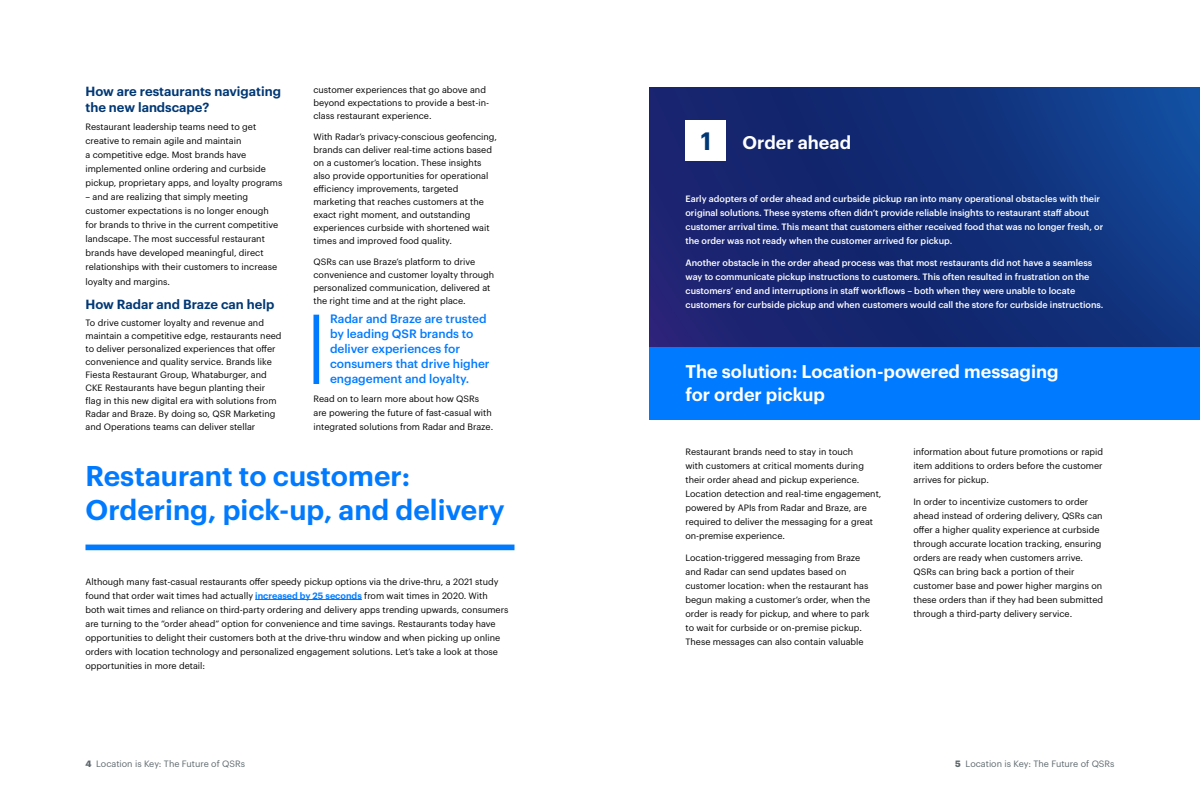
<style>
.page{position:relative;width:1200px;height:800px;background:#fff}
.page>*{position:absolute;margin:0;border:0;box-sizing:border-box;transform-origin:0 0}
.t1{font:600 28px/34px "Graphik";color:#007aff}
.t2{font:600 24.6px "Graphik";color:#003875}
.t3{font:600 18px/23px "Graphik";color:#fff}
.t4{font:600 13px/16px "Graphik";color:#003875}
.t5{font:500 11.9px/14.9px "Graphik";color:#007aff}
.t6{font:9px/14px "Graphik";color:#000}
.t7{font:500 9px/14px "Graphik";color:#fff}
.t8{font:9px "Graphik";color:#5f696d}
.s1{font-weight:600;color:#007aff}
.s2{font-weight:700}
</style>
<div class="page">
<div style="left:86px;top:545px;width:428px;height:5px;background:#007aff"></div>
<hr style="left:255px;top:599px;width:107px;height:1px;background:#007aff">
<img style="left:649px;top:87px;width:551px;height:260px">
<div style="left:686px;top:120px;width:40px;height:41px;background:#fff"></div>
<div style="left:649px;top:347px;width:551px;height:73px;background:#007aff"></div>
<div style="left:314px;top:315px;width:5px;height:69px;background:#007aff"></div>
<p class="t6" style="left:313px;top:82px;width:177px;line-height:13px">customer experiences that go above and beyond expectations to provide a best-in&shy;class restaurant experience.</p>
<p class="t6" style="left:313px;top:129px;width:185px;line-height:13px">With Radar’s privacy-conscious geofencing, brands can deliver real-time actions based on a customer’s location. These insights also provide opportunities for operational efficiency improvements, targeted marketing that reaches customers at the exact right moment, and outstanding experiences curbside with shortened wait times and improved food quality.</p>
<p class="t6" style="left:313px;top:254px;width:182px;line-height:13px">QSRs can use Braze’s platform to drive convenience and customer loyalty through personalized communication, delivered at the right time and at the right place.</p>
<h3 class="t4" style="left:86px;top:82px;width:197px">How are restaurants navigating the new landscape?</h3>
<p class="t6" style="left:86px;top:119px;width:198px">Restaurant leadership teams need to get creative to remain agile and maintain<br>a competitive edge. Most brands have implemented online ordering and curbside pickup, proprietary apps, and loyalty programs</p>
<p class="t6" style="left:86px;top:189px;width:194px">– and are realizing that simply meeting customer expectations is no longer enough for brands to thrive in the current competitive landscape. The most successful restaurant brands have developed meaningful, direct relationships with their customers to increase</p>
<p class="t6" style="left:86px;top:274px;width:86px">loyalty and margins.</p>
<h3 class="t4" style="left:86px;top:295px;width:190px">How Radar and Braze can help</h3>
<p class="t6" style="left:86px;top:316px;width:198px;line-height:13px">To drive customer loyalty and revenue and maintain a competitive edge, restaurants need to deliver personalized experiences that offer convenience and quality service. Brands like Fiesta Restaurant Group, Whataburger, and CKE Restaurants have begun planting their flag in this new digital era with solutions from Radar and Braze. By doing so, QSR Marketing and Operations teams can deliver stellar</p>
<h3 class="t5" style="left:330px;top:311px;width:161px">Radar and Braze are trusted by leading QSR brands to deliver experiences for consumers that drive higher engagement and loyalty.</h3>
<p class="t6" style="left:313px;top:391px;width:181px">Read on to learn more about how QSRs are powering the future of fast-casual with integrated solutions from Radar and Braze.</p>
<h1 class="t1" style="left:86px;top:456px;width:421px">Restaurant to customer:<br>Ordering, pick-up, and delivery</h1>
<p class="t6" style="left:86px;top:574px;width:424px">Although many fast-casual restaurants offer speedy pickup options via the drive-thru, a 2021 study found that order wait times had actually <span class="s1">increased by 25 seconds</span> from wait times in 2020. With both wait times and reliance on third-party ordering and delivery apps trending upwards, consumers are turning to the “order ahead” option for convenience and time savings. Restaurants today have opportunities to delight their customers both at the drive-thru window and when picking up online orders with location technology and personalized engagement solutions. Let’s take a look at those opportunities in more detail:</p>
<h2 class="t2" style="left:701px;top:123px;width:12px">1</h2>
<h3 class="t3" style="left:742px;top:130px;width:110px">Order ahead</h3>
<p class="t7" style="left:686px;top:191px;width:419px">Early adopters of order ahead and curbside pickup ran into many operational obstacles with their original solutions. These systems often didn’t provide reliable insights to restaurant staff about customer arrival time. This meant that customers either received food that was no longer fresh, or the order was not ready when the customer arrived for pickup.</p>
<p class="t7" style="left:686px;top:255px;width:420px">Another obstacle in the order ahead process was that most restaurants did not have a seamless way to communicate pickup instructions to customers. This often resulted in frustration on the customers’ end and interruptions in staff workflows – both when they were unable to locate customers for curbside pickup and when customers would call the store for curbside instructions.</p>
<h3 class="t3" style="left:686px;top:358px;width:375px">The solution: Location-powered messaging for order pickup</h3>
<p class="t6" style="left:686px;top:443px;width:197px">Restaurant brands need to stay in touch<br>with customers at critical moments during their order ahead and pickup experience.<br>Location detection and real-time engagement, powered by APIs from Radar and Braze, are required to deliver the messaging for a great on-premise experience.</p>
<p class="t6" style="left:686px;top:550px;width:186px">Location-triggered messaging from Braze and Radar can send updates based on customer location: when the restaurant has begun making a customer’s order, when the order is ready for pickup, and where to park to wait for curbside or on-premise pickup.<br>These messages can also contain valuable</p>
<p class="t6" style="left:913px;top:444px;width:191px;text-align:justify">information about future promotions or rapid item additions to orders before the customer arrives for pickup.</p>
<p class="t6" style="left:913px;top:494px;width:191px">In order to incentivize customers to order ahead instead of ordering delivery, QSRs can offer a higher quality experience at curbside through accurate location tracking, ensuring orders are ready when customers arrive.<br>QSRs can bring back a portion of their customer base and power higher margins on these orders than if they had been submitted through a third-party delivery service.</p>
<p class="t8" style="left:85px;top:757px;width:161px"><span class="s2">4</span> Location is Key: The Future of QSRs</p>
<p class="t8" style="left:955px;top:757px;width:161px"><span class="s2">5</span> Location is Key: The Future of QSRs</p>
</div>
